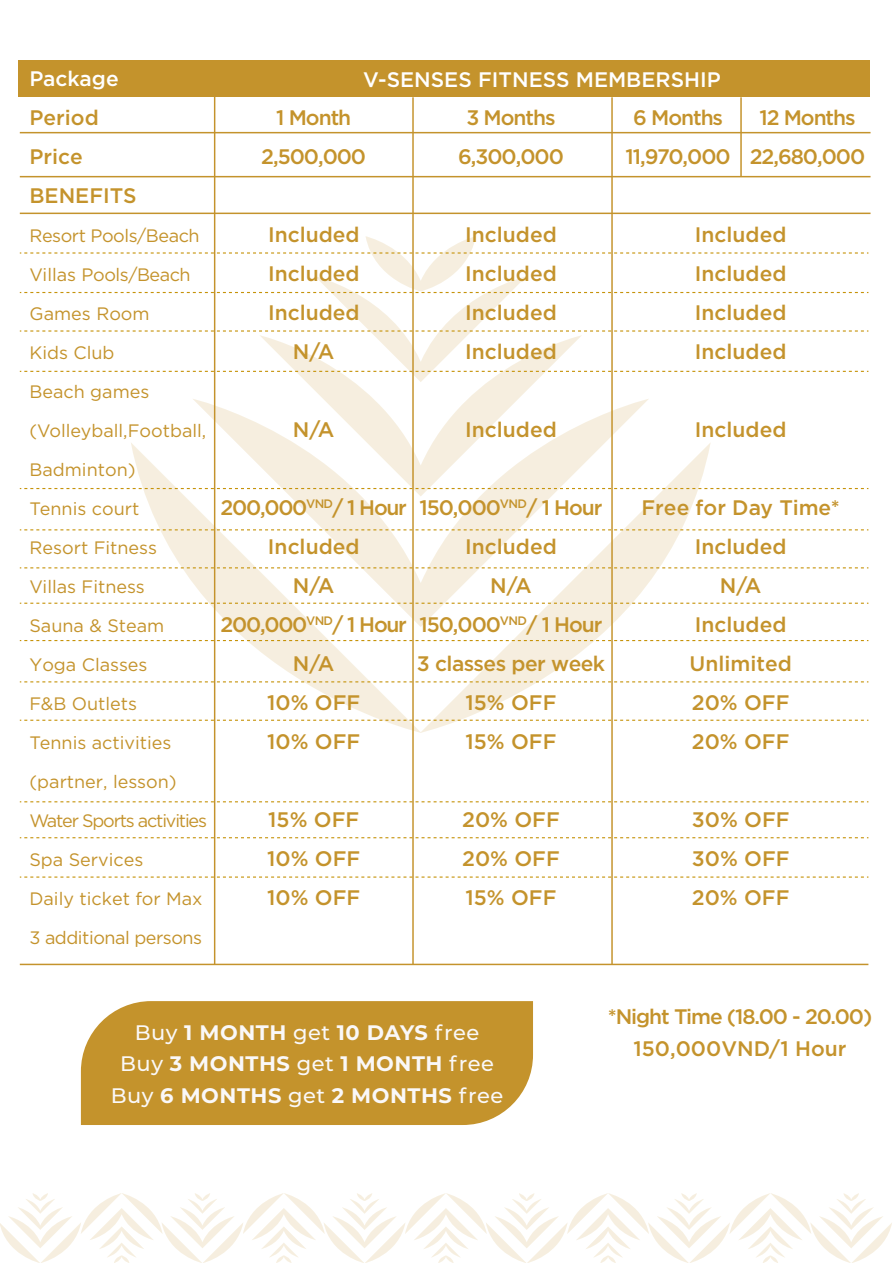
<style>
.page{position:relative;width:893px;height:1263px;background:#fff}
.page>*{position:absolute;margin:0;border:0;box-sizing:border-box;transform-origin:0 0}
.t1{font:21px/39px "SVN Gotham";color:#c4932c;text-align:justify}
.t2{font:21px/39px "SVN Gotham";letter-spacing:-.05em;color:#c4932c;text-align:center}
.t3{font:21px/39px "SVN Gotham";letter-spacing:-.025em;color:#c4932c;text-align:center}
.t4{font:700 21px/31.5px "Montserrat";letter-spacing:.025em;color:#faf8f8;text-align:center}
.t5{font:21px/39px "SVN Gotham";letter-spacing:-.06em;color:#c4932c;text-align:center}
.t6{font:21px "SVN Gotham";color:#fff}
.t7{font:18px/39px "SVN Gotham";color:#c4932c}
.s1{font-weight:500}
</style>
<div class="page">
<svg style="left:131px;top:443px;width:289px;height:290px"></svg>
<svg style="left:420px;top:443px;width:291px;height:290px"></svg>
<svg style="left:192px;top:399px;width:457px;height:228px"></svg>
<svg style="left:259px;top:382px;width:323px;height:114px"></svg>
<svg style="left:0;top:1193px;width:892px;height:70px"></svg>
<div style="left:18px;top:60px;width:852px;height:37px;background:#c4932c"></div>
<hr style="left:20px;top:132px;width:850px;height:1px;background:#c4932c">
<hr style="left:20px;top:176px;width:850px;height:1px;background:#c4932c">
<hr style="left:20px;top:213px;width:850px;height:1px;background:#c4932c">
<svg style="left:20px;top:236px;width:848px;height:146px"></svg>
<svg style="left:20px;top:488px;width:848px;height:1px"></svg>
<svg style="left:20px;top:603px;width:848px;height:1px"></svg>
<svg style="left:20px;top:567px;width:848px;height:1px"></svg>
<svg style="left:20px;top:529px;width:848px;height:1px"></svg>
<svg style="left:20px;top:640px;width:848px;height:1px"></svg>
<svg style="left:20px;top:681px;width:848px;height:1px"></svg>
<svg style="left:20px;top:720px;width:848px;height:1px"></svg>
<svg style="left:20px;top:801px;width:848px;height:1px"></svg>
<svg style="left:20px;top:837px;width:848px;height:1px"></svg>
<svg style="left:20px;top:876px;width:848px;height:2px"></svg>
<hr style="left:20px;top:964px;width:848px;height:1px;background:#c4932c">
<hr style="left:214px;top:97px;width:1px;height:867px;background:#c4932c">
<hr style="left:611px;top:97px;width:2px;height:867px;background:#c4932c">
<hr style="left:740px;top:97px;width:2px;height:79px;background:#c4932c">
<hr style="left:412px;top:97px;width:2px;height:867px;background:#c4932c">
<div style="left:81px;top:1001px;width:452px;height:124px;background:#c4932c"></div>
<p class="t6" style="left:29px;top:62px;width:91px">Package</p>
<p class="t1" style="left:29px;top:96px;width:109px;text-align:left">Period<br>Price<br>BENEFITS</p>
<p class="t7" style="left:29px;top:215px;width:179px">Resort Pools/Beach<br>Villas Pools/Beach<br>Games Room<br>Kids Club<br>Beach games (Volleyball,Football,<br>Badminton)<br>Tennis court<br>Resort Fitness<br>Villas Fitness<br>Sauna &amp; Steam<br>Yoga Classes<br>F&amp;B Outlets<br>Tennis activities (partner, lesson)<br>Water Sports activities<br>Spa Services<br>Daily ticket for Max<br>3 additional persons</p>
<p class="t6" style="left:363px;top:63px;width:359px">V-SENSES FITNESS MEMBERSHIP</p>
<p class="t2" style="left:261px;top:96px;width:106px">1 Month<br>2,500,000</p>
<p class="t2" style="left:458px;top:96px;width:107px">3 Months<br>6,300,000</p>
<p class="t2" style="left:626px;top:96px;width:107px">6 Months<br>11,970,000</p>
<p class="t2" style="left:750px;top:96px;width:117px">12 Months<br>22,680,000</p>
<p class="t1" style="left:268px;top:213px;width:93px;text-align:center">Included<br>Included<br>Included<br>N/A</p>
<p class="t1" style="left:293px;top:408px;width:43px">N/A</p>
<p class="t1" style="left:465px;top:213px;width:93px">Included Included Included Included</p>
<p class="t1" style="left:465px;top:408px;width:93px">Included</p>
<p class="t5" style="left:221px;top:486px;width:188px">200,000<sup>VND</sup>/ 1 Hour<br>Included<br>N/A<br>200,000<sup>VND</sup>/ 1 Hour<br>N/A<br>10% OFF<br>10% OFF</p>
<p class="t3" style="left:417px;top:486px;width:190px">150,000<sup>VND</sup>/ 1 Hour<br>Included<br>N/A<br>150,000<sup>VND</sup>/ 1 Hour<br>3 classes per week<br>15% OFF<br>15% OFF</p>
<p class="t1" style="left:695px;top:213px;width:93px">Included Included Included Included</p>
<p class="t1" style="left:695px;top:408px;width:93px">Included</p>
<p class="t1" style="left:641px;top:486px;width:200px;text-align:center">Free for Day Time*<br>Included<br>N/A<br>Included<br>Unlimited<br>20% OFF<br>20% OFF</p>
<p class="t1" style="left:267px;top:798px;width:95px">15% OFF 10% OFF 10% OFF</p>
<p class="t1" style="left:462px;top:798px;width:99px">20% OFF 20% OFF 15% OFF</p>
<p class="t1" style="left:692px;top:798px;width:99px">30% OFF 30% OFF 20% OFF</p>
<p class="t4" style="left:111px;top:1015px;width:394px"><span class="s1">Buy</span> 1 MONTH <span class="s1">get</span> 10 DAYS <span class="s1">free<br>Buy</span> 3 MONTHS <span class="s1">get</span> 1 MONTH <span class="s1">free<br>Buy</span> 6 MONTHS <span class="s1">get</span> 2 MONTHS <span class="s1">free</span></p>
<p class="t2" style="left:608px;top:999px;width:266px;line-height:31.5px">*Night Time (18.00 - 20.00)<br>150,000VND/1 Hour</p>
</div>
